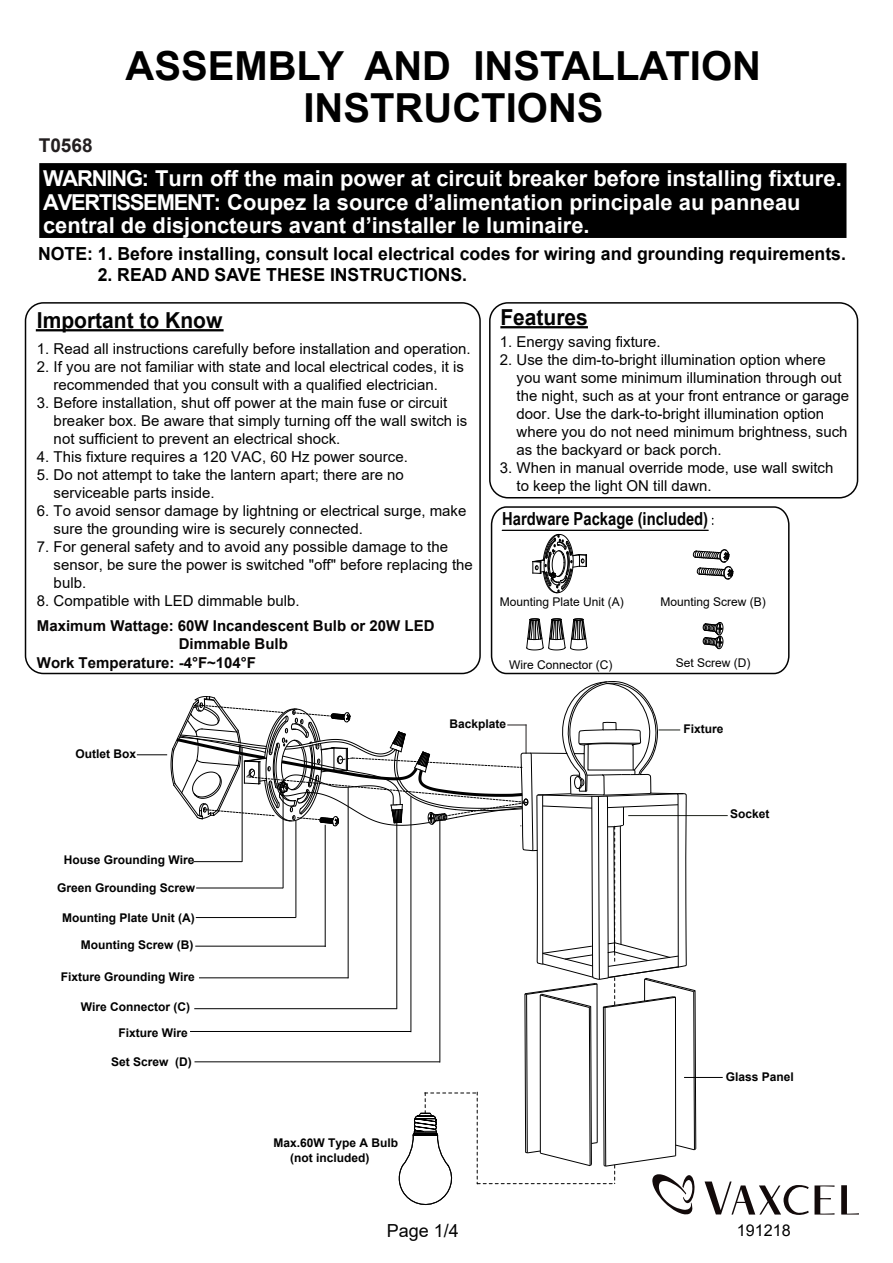
<style>
.page{position:relative;width:893px;height:1263px;background:#fff}
.page>*{position:absolute;margin:0;border:0;box-sizing:border-box;transform-origin:0 0}
.t1{font:700 52.2px "Arial";color:#fff;scale:.72 1}
.t2{font:700 40.05px/42.6px "Arial";color:#000;text-align:center}
.t3{font:700 22.05px "Arial";color:#030303;scale:.95 1}
.t4{font:700 21.9px/23.2px "Arial";color:#fff}
.t5{font:700 19.05px "Arial";color:#231f20}
.t6{font:700 18px "Arial";color:#000}
.t7{font:700 18px "Arial Narrow";color:#030303}
.t8{font:18px "Arial";color:#030303}
.t9{font:16.2px "Arial";color:#000}
.t10{font:15px/18px "Arial";color:#030303}
.t11{font:700 15px/19px "Arial";color:#070505}
.t12{font:700 12px/14.4px "Arial";color:#000}
.t13{font:12px "Arial";color:#000}
.t14{font:700 12px "Arial";color:#030303}
.s1{font-weight:700;color:#070505}
.s2{font-weight:700;color:#000}
</style>
<div class="page">
<hr style="left:500px;top:326px;width:88px;height:2px;background:#030303">
<svg style="left:841px;top:1185px;width:18px;height:29px"></svg>
<svg style="left:705px;top:1181px;width:129px;height:34px"></svg>
<hr style="left:37px;top:329px;width:185px;height:2px;background:#030303">
<div style="left:25px;top:302px;width:456px;height:372px;border:2px solid #030303;border-radius:18px"></div>
<div style="left:489px;top:302px;width:369px;height:196px;border:2px solid #030303;border-radius:18px"></div>
<svg style="left:490px;top:506px;width:300px;height:169px"></svg>
<svg style="left:526px;top:618px;width:61px;height:32px"></svg>
<svg style="left:693px;top:549px;width:40px;height:30px"></svg>
<svg style="left:533px;top:534px;width:54px;height:59px"></svg>
<svg style="left:703px;top:622px;width:20px;height:27px"></svg>
<div style="left:42px;top:166px;width:801px;height:69px;background:#000"></div>
<div style="left:39px;top:163px;width:807px;height:75px;border:6px solid #000"></div>
<hr style="left:628px;top:815px;width:100px;height:1px;background:#1d211a">
<hr style="left:684px;top:1077px;width:39px;height:1px;background:#000">
<hr style="left:137px;top:754px;width:30px;height:1px;background:#030303">
<svg style="left:171px;top:681px;width:526px;height:533px"></svg>
<h2 class="t2" style="left:125px;top:45px;width:637px">ASSEMBLY AND INSTALLATION<br>INSTRUCTIONS</h2>
<p class="t5" style="left:39px;top:131px;width:55px">T0568</p>
<h3 class="t4" style="left:43px;top:167px;width:800px">WARNING: Turn off the main power at circuit breaker before installing fixture.<br>AVERTISSEMENT: Coupez la source d’alimentation principale au panneau central de disjoncteurs avant d’installer le luminaire.</h3>
<p class="t6" style="left:38px;top:241px;width:809px">NOTE: 1. Before installing, consult local electrical codes for wiring and grounding requirements.</p>
<p class="t6" style="left:98px;top:262px;width:371px">2. READ AND SAVE THESE INSTRUCTIONS.</p>
<h1 class="t1" style="left:55px;top:147px;width:51px">W</h1>
<h3 class="t3" style="left:37px;top:305px;width:197px">Important to Know</h3>
<p class="t10" style="left:37px;top:339px;width:435px">1. Read all instructions carefully before installation and operation.</p>
<p class="t10" style="left:54px;top:357px;width:412px;text-indent:-17px">2. If you are not familiar with state and local electrical codes, it is recommended that you consult with a qualified electrician.</p>
<p class="t10" style="left:54px;top:393px;width:415px;text-indent:-17px">3. Before installation, shut off power at the main fuse or circuit breaker box. Be aware that simply turning off the wall switch is not sufficient to prevent an electrical shock.</p>
<p class="t10" style="left:37px;top:447px;width:372px">4. This fixture requires a 120 VAC, 60 Hz power source.</p>
<p class="t10" style="left:54px;top:465px;width:352px;text-indent:-17px">5. Do not attempt to take the lantern apart; there are no serviceable parts inside.</p>
<p class="t10" style="left:54px;top:501px;width:414px;text-indent:-17px">6. To avoid sensor damage by lightning or electrical surge, make sure the grounding wire is securely connected.</p>
<p class="t10" style="left:54px;top:537px;width:421px;text-indent:-17px">7. For general safety and to avoid any possible damage to the sensor, be sure the power is switched "off" before replacing the bulb.</p>
<p class="t10" style="left:37px;top:588px;width:399px;line-height:25.5px">8. Compatible with LED dimmable bulb.<br><span class="s1">Maximum Wattage: 60W</span> <span class="s2">Incandescent</span> <span class="s1">Bulb or 20W LED</span></p>
<p class="t11" style="left:37px;top:635px;width:252px;text-indent:142px">Dimmable Bulb<br>Work Temperature: -4°F~104°F</p>
<h3 class="t3" style="left:500px;top:302px;width:94px">Features</h3>
<p class="t10" style="left:500px;top:332px;width:162px">1. Energy saving fixture.</p>
<p class="t10" style="left:517px;top:350px;width:334px;text-indent:-17px">2. Use the dim-to-bright illumination option where you want some minimum illumination through out the night, such as at your front entrance or garage door. Use the dark-to-bright illumination option where you do not need minimum brightness, such as the backyard or back porch.</p>
<p class="t10" style="left:517px;top:458px;width:318px;text-indent:-17px">3. When in manual override mode, use wall switch to keep the light ON till dawn.</p>
<p class="t7" style="left:502px;top:505px;width:207px">Hardware Package (included)</p>
<p class="t13" style="left:500px;top:593px;width:126px">Mounting Plate Unit (A)</p>
<p class="t13" style="left:660px;top:593px;width:107px">Mounting Screw (B)</p>
<p class="t13" style="left:509px;top:656px;width:105px">Wire Connector (C)</p>
<p class="t13" style="left:676px;top:655px;width:76px">Set Screw (D)</p>
<p class="t12" style="left:76px;top:747px;width:62px">Outlet Box</p>
<p class="t12" style="left:64px;top:853px;width:132px">House Grounding Wire</p>
<p class="t12" style="left:57px;top:880px;width:140px">Green Grounding Screw</p>
<p class="t12" style="left:62px;top:910px;width:134px">Mounting Plate Unit (A)</p>
<p class="t12" style="left:81px;top:937px;width:114px">Mounting Screw (B)</p>
<p class="t12" style="left:61px;top:970px;width:136px">Fixture Grounding Wire</p>
<p class="t12" style="left:81px;top:999px;width:111px">Wire Connector (C)</p>
<p class="t12" style="left:119px;top:1025px;width:71px">Fixture Wire</p>
<p class="t12" style="left:111px;top:1055px;width:82px">Set Screw (D)</p>
<p class="t14" style="left:449px;top:716px;width:58px">Backplate</p>
<p class="t12" style="left:290px;top:1136px;width:110px;text-indent:-17px">Max.60W Type A Bulb (not included)</p>
<p class="t8" style="left:387px;top:1218px;width:74px">Page 1/4</p>
<p class="t14" style="left:683px;top:721px;width:42px">Fixture</p>
<p class="t12" style="left:730px;top:807px;width:41px">Socket</p>
<p class="t12" style="left:726px;top:1070px;width:70px">Glass Panel</p>
<p class="t9" style="left:737px;top:1219px;width:55px">191218</p>
</div>
